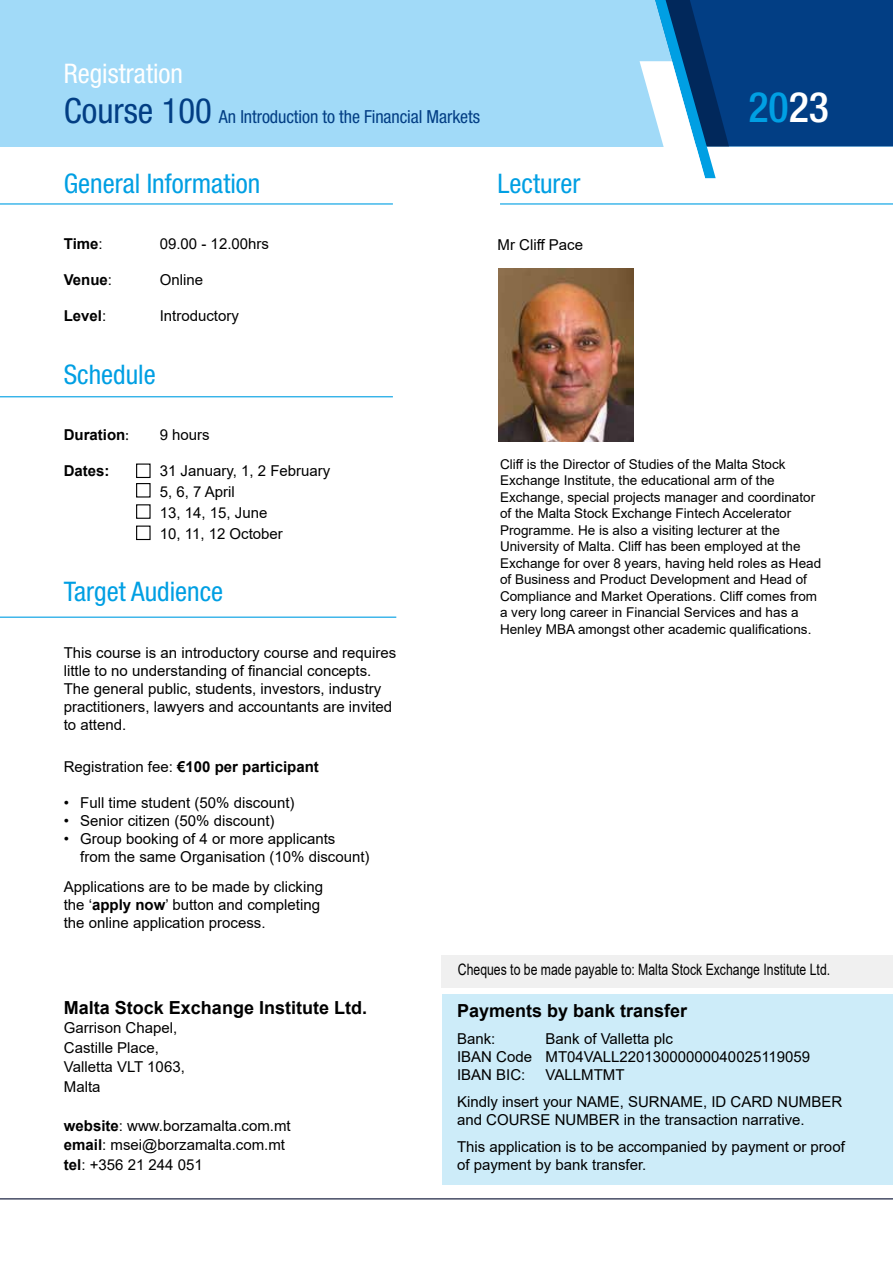
<style>
.page{position:relative;width:893px;height:1263px;background:#fff}
.page>*{position:absolute;margin:0;border:0;box-sizing:border-box;transform-origin:0 0}
.t1{font:500 condensed 42px "Helvetica Neue LT Std";color:#009fe3}
.t2{font:condensed 34.8px "Helvetica Neue LT Std";color:#023e84}
.t3{font:condensed 27px "Helvetica Neue LT Std";color:#009fe3}
.t4{font:condensed 27px "Helvetica Neue LT Std";color:#fff}
.t5{font:700 18px "Arial";color:#000}
.t6{font:condensed 18px "Helvetica Neue LT Std";letter-spacing:-.005em;color:#023e84}
.t7{font:15.75px "Arial";color:#000;scale:.78 1}
.t8{font:15px/18px "Arial";color:#000}
.t9{font:700 15px "Arial";color:#000}
.t10{font:13.5px/16.5px "Arial";color:#000}
.s1{color:#fff}
.s2{font-weight:400}
.s3{font-family:"Myriad Pro";font-weight:400}
.s4{font-weight:700}
</style>
<div class="page">
<div style="left:0;top:0;width:893px;height:146px;background:#a1daf8"></div>
<hr style="left:0;top:1198px;width:893px;height:1px;background:#151d3c">
<div style="left:442px;top:994px;width:451px;height:190px;background:#cdecf9"></div>
<img style="left:498px;top:269px;width:136px;height:172px">
<div style="left:442px;top:955px;width:451px;height:32px;background:#f0f0f0"></div>
<hr style="left:0;top:203px;width:393px;height:2px;background:#009fe3">
<hr style="left:0;top:396px;width:393px;height:1px;background:#009fe3">
<hr style="left:0;top:617px;width:396px;height:1px;background:#009fe3">
<hr style="left:500px;top:203px;width:393px;height:2px;background:#009fe3">
<svg style="left:639px;top:0;width:254px;height:179px"></svg>
<div style="left:136px;top:463px;width:15px;height:15px;border:1px solid #000"></div>
<div style="left:136px;top:483px;width:15px;height:14px;border:1px solid #000"></div>
<div style="left:136px;top:504px;width:15px;height:15px;border:1px solid #000"></div>
<div style="left:136px;top:525px;width:15px;height:15px;border:1px solid #000"></div>
<h3 class="t4" style="left:64px;top:58px;width:121px">Registration</h3>
<h2 class="t2" style="left:64px;top:90px;width:150px">Course 100</h2>
<p class="t6" style="left:219px;top:106px;width:263px">An Introduction to the Financial Markets</p>
<h1 class="t1" style="left:748px;top:83px;width:82px">20<span class="s1">23</span></h1>
<h3 class="t3" style="left:64px;top:168px;width:198px">General Information</h3>
<p class="t9" style="left:64px;top:233px;width:40px">Time<span class="s2">:</span></p>
<p class="t8" style="left:160px;top:235px;width:111px">09.00 - 12.00hrs</p>
<p class="t9" style="left:64px;top:269px;width:50px">Venue<span class="s2">:</span></p>
<p class="t8" style="left:160px;top:271px;width:45px">Online</p>
<p class="t9" style="left:64px;top:305px;width:44px">Level<span class="s2">:</span></p>
<p class="t8" style="left:160px;top:307px;width:81px">Introductory</p>
<h3 class="t3" style="left:64px;top:358px;width:93px">Schedule</h3>
<p class="t9" style="left:64px;top:424px;width:66px">Duration<span class="s3">:</span></p>
<p class="t8" style="left:160px;top:426px;width:52px">9 hours</p>
<p class="t9" style="left:64px;top:460px;width:47px">Dates:</p>
<p class="t8" style="left:160px;top:460px;width:172px;line-height:21px">31 January, 1, 2 February<br>5, 6, 7 April<br>13, 14, 15, June<br>10, 11, 12 October</p>
<h3 class="t3" style="left:64px;top:576px;width:161px">Target Audience</h3>
<p class="t8" style="left:64px;top:643px;width:334px">This course is an introductory course and requires little to no understanding of financial concepts.<br>The general public, students, investors, industry practitioners, lawyers and accountants are invited to attend.</p>
<p class="t9" style="left:64px;top:756px;width:257px"><span class="s2">Registration fee:</span> €100 per participant</p>
<p class="t8" style="left:64px;top:793px;width:232px">• Full time student (50% discount)</p>
<p class="t8" style="left:64px;top:811px;width:212px">• Senior citizen (50% discount)</p>
<p class="t8" style="left:80px;top:829px;width:291px;text-indent:-16px">• Group booking of 4 or more applicants<br>from the same Organisation (10% discount)</p>
<p class="t8" style="left:64px;top:877px;width:261px">Applications are to be made by clicking the ‘<span class="s4">apply now</span>’ button and completing the online application process.</p>
<h3 class="t3" style="left:497px;top:168px;width:84px">Lecturer</h3>
<p class="t8" style="left:497px;top:235px;width:87px">Mr Cliff Pace</p>
<p class="t10" style="left:500px;top:456px;width:323px">Cliff is the Director of Studies of the Malta Stock Exchange Institute, the educational arm of the Exchange, special projects manager and coordinator of the Malta Stock Exchange Fintech Accelerator Programme. He is also a visiting lecturer at the University of Malta. Cliff has been employed at the Exchange for over 8 years, having held roles as Head of Business and Product Development and Head of Compliance and Market Operations. Cliff comes from a very long career in Financial Services and has a Henley MBA amongst other academic qualifications.</p>
<p class="t5" style="left:64px;top:995px;width:305px">Malta Stock Exchange Institute Ltd.</p>
<p class="t8" style="left:64px;top:1018px;width:122px;line-height:19.5px">Garrison Chapel,<br>Castille Place,<br>Valletta VLT 1063,<br>Malta</p>
<p class="t8" style="left:64px;top:1116px;width:228px;line-height:19.5px"><span class="s4">website</span>: www.borzamalta.com.mt <span class="s4">email</span>: msei@borzamalta.com.mt <span class="s4">tel</span>: +356 21 244 051</p>
<p class="t7" style="left:458px;top:958px;width:479px">Cheques to be made payable to: Malta Stock Exchange Institute Ltd.</p>
<p class="t5" style="left:457px;top:998px;width:232px">Payments by bank transfer</p>
<p class="t8" style="left:457px;top:1029px;width:40px">Bank:</p>
<p class="t8" style="left:457px;top:1029px;width:355px;text-indent:88px">Bank of Valletta plc<br>IBAN Code MT04VALL22013000000040025119059<br>IBAN BIC:</p>
<p class="t8" style="left:457px;top:1061px;width:387px;line-height:27px;text-indent:88px">VALLMTMT<br>Kindly insert your NAME, SURNAME, ID CARD NUMBER</p>
<p class="t8" style="left:457px;top:1106px;width:389px;line-height:27px">and COURSE NUMBER in the transaction narrative.<br>This application is to be accompanied by payment or proof</p>
<p class="t8" style="left:457px;top:1155px;width:191px">of payment by bank transfer.</p>
</div>
